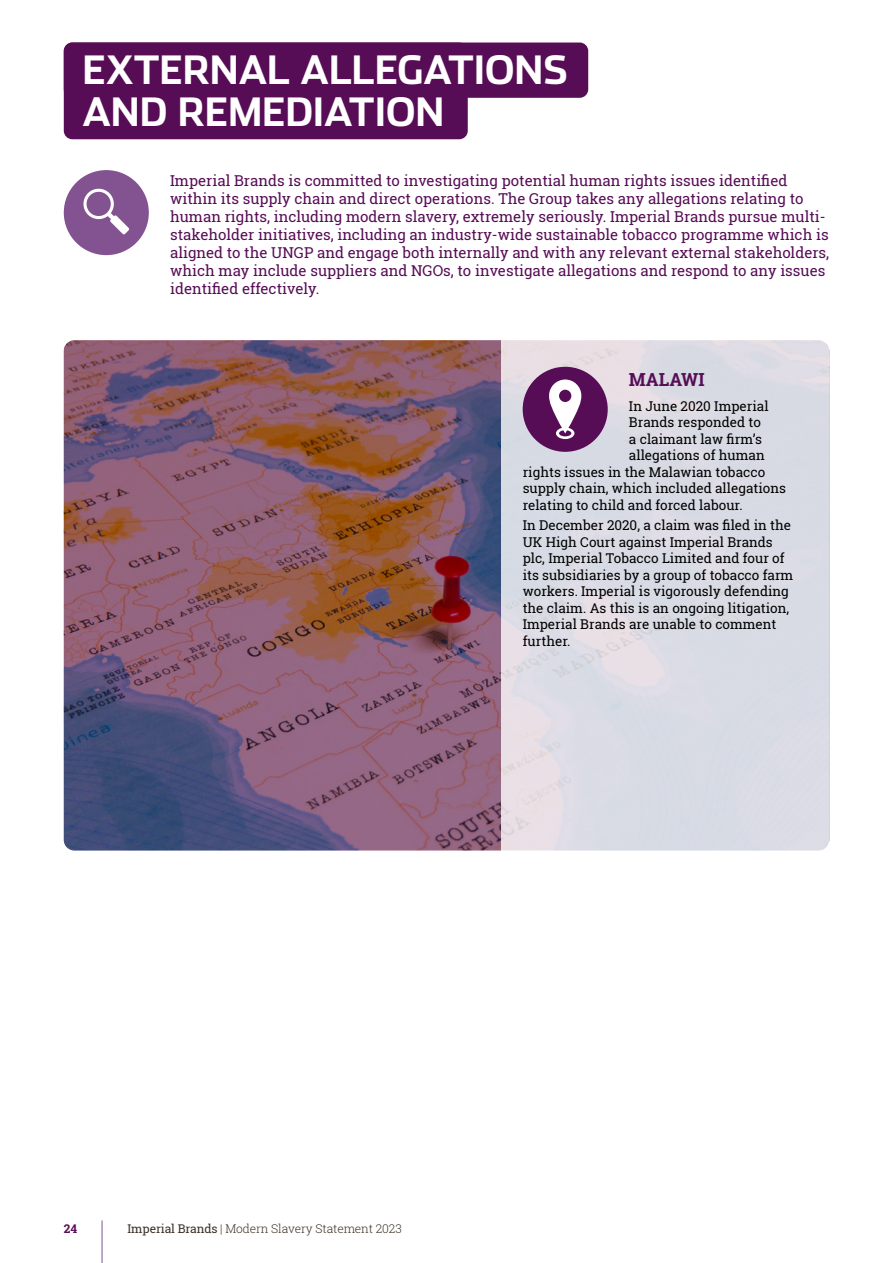
<style>
.page{position:relative;width:893px;height:1263px;background:#fff}
.page>*{position:absolute;margin:0;border:0;box-sizing:border-box;transform-origin:0 0}
.t1{font:700 39px/42px "Stainless";color:#fff}
.t2{font:700 18px "Roboto Slab";color:#570d56}
.t3{font:15px/18px "Roboto Slab";color:#570d56}
.t4{font:13.5px/16.5px "Roboto Slab";color:#000}
.t5{font:300 12px "Roboto Slab";letter-spacing:-.01em;color:#3c3126}
.t6{font:700 12px "Roboto Slab";color:#570d56}
.s1{font-weight:400}
</style>
<div class="page">
<div style="left:64px;top:170px;width:85px;height:85px;background:#835391;border-radius:50%"></div>
<svg style="left:83px;top:188px;width:46px;height:47px"></svg>
<div style="left:64px;top:43px;width:404px;height:96px;background:#570d56;border-radius:9px"></div>
<div style="left:64px;top:43px;width:524px;height:55px;background:#570d56;border-radius:9px"></div>
<img style="left:64px;top:340px;width:437px;height:510px">
<div style="left:501px;top:340px;width:328px;height:510px;background:linear-gradient(to right,#dfdde4,#d7dbe4)"></div>
<div style="left:523px;top:367px;width:85px;height:85px;background:#570d56;border-radius:50%"></div>
<svg style="left:549px;top:379px;width:32px;height:60px"></svg>
<hr style="left:102px;top:1220px;width:1px;height:43px;background:#835391">
<h1 class="t1" style="left:82px;top:49px;width:487px">EXTERNAL ALLEGATIONS<br>AND REMEDIATION</h1>
<p class="t3" style="left:170px;top:171px;width:661px">Imperial Brands is committed to investigating potential human rights issues identified within its supply chain and direct operations. The Group takes any allegations relating to human rights, including modern slavery, extremely seriously. Imperial Brands pursue multi&shy;stakeholder initiatives, including an industry-wide sustainable tobacco programme which is aligned to the UNGP and engage both internally and with any relevant external stakeholders, which may include suppliers and NGOs, to investigate allegations and respond to any issues identified effectively.</p>
<p class="t2" style="left:629px;top:367px;width:77px">MALAWI</p>
<p class="t4" style="left:629px;top:397px;width:141px">In June 2020 Imperial</p>
<p class="t4" style="left:629px;top:414px;width:134px">Brands responded to</p>
<p class="t4" style="left:629px;top:430px;width:135px">a claimant law firm’s</p>
<p class="t4" style="left:629px;top:447px;width:137px">allegations of human</p>
<p class="t4" style="left:523px;top:463px;width:244px">rights issues in the Malawian tobacco</p>
<p class="t4" style="left:523px;top:480px;width:265px">supply chain, which included allegations</p>
<p class="t4" style="left:523px;top:496px;width:221px">relating to child and forced labour.</p>
<p class="t4" style="left:523px;top:517px;width:272px">In December 2020, a claim was filed in the UK High Court against Imperial Brands plc, Imperial Tobacco Limited and four of its subsidiaries by a group of tobacco farm workers. Imperial is vigorously defending the claim. As this is an ongoing litigation, Imperial Brands are unable to comment further.</p>
<p class="t6" style="left:64px;top:1220px;width:15px">24</p>
<p class="t5" style="left:128px;top:1220px;width:276px"><span class="s1">Imperial Brands</span> | Modern Slavery Statement 2023</p>
</div>
